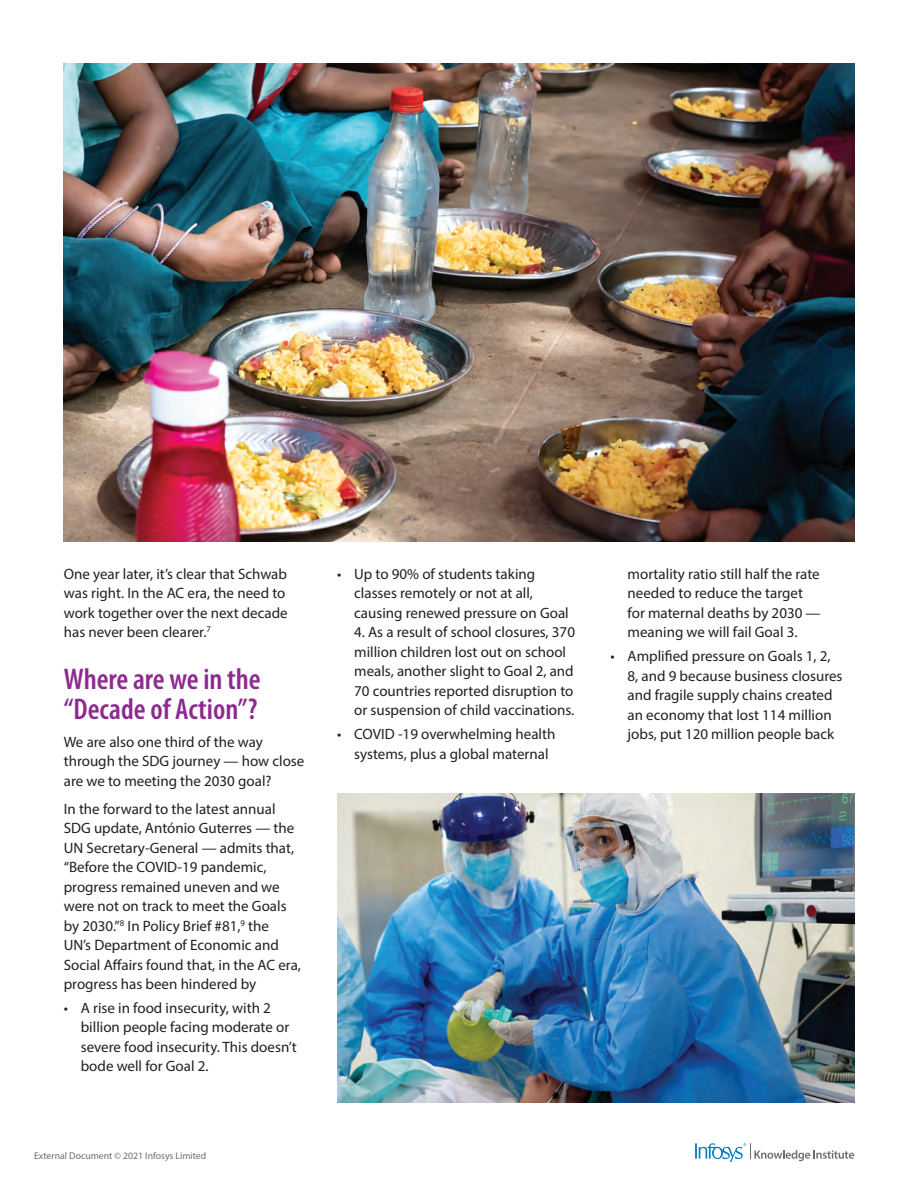
<style>
.page{position:relative;width:918px;height:1188px;background:#fff}
.page>*{position:absolute;margin:0;border:0;box-sizing:border-box;transform-origin:0 0}
.t1{font:600 condensed 30px/30px "Myriad Pro";color:#8c2a90}
.t2{font:15px/19.5px "Myriad Pro";color:#231f20}
.t3{font:9.75px "Myriad Pro";color:#6c6d70}
</style>
<div class="page">
<svg style="left:695px;top:1143px;width:159px;height:19px"></svg>
<img style="left:64px;top:64px;width:790px;height:477px">
<img style="left:337px;top:794px;width:517px;height:309px">
<p class="t2" style="left:64px;top:564px;width:225px">One year later, it’s clear that Schwab was right. In the AC era, the need to work together over the next decade has never been clearer.<sup>7</sup></p>
<h1 class="t1" style="left:64px;top:664px;width:198px">Where are we in the “Decade of Action”?</h1>
<p class="t2" style="left:64px;top:732px;width:242px">We are also one third of the way through the SDG journey — how close are we to meeting the 2030 goal?</p>
<p class="t2" style="left:64px;top:799px;width:239px">In the forward to the latest annual SDG update, António Guterres — the UN Secretary-General — admits that, “Before the COVID-19 pandemic, progress remained uneven and we were not on track to meet the Goals by 2030.”<sup>8</sup> In Policy Brief #81,<sup>9</sup> the<br>UN’s Department of Economic and Social Affairs found that, in the AC era, progress has been hindered by</p>
<p class="t2" style="left:81px;top:998px;width:217px;text-indent:-17px">• A rise in food insecurity, with 2 billion people facing moderate or severe food insecurity. This doesn’t bode well for Goal 2.</p>
<p class="t3" style="left:34px;top:1150px;width:174px">External Document © 2021 Infosys Limited</p>
<p class="t2" style="left:354px;top:564px;width:216px;text-indent:-17px">• Up to 90% of students taking classes remotely or not at all, causing renewed pressure on Goal</p>
<p class="t2" style="left:354px;top:622px;width:222px">4. As a result of school closures, 370 million children lost out on school meals, another slight to Goal 2, and 70 countries reported disruption to or suspension of child vaccinations.</p>
<p class="t2" style="left:354px;top:724px;width:203px;text-indent:-17px">• COVID -19 overwhelming health systems, plus a global maternal</p>
<p class="t2" style="left:628px;top:564px;width:195px">mortality ratio still half the rate needed to reduce the target for maternal deaths by 2030 — meaning we will fail Goal 3.</p>
<p class="t2" style="left:628px;top:646px;width:217px;text-indent:-17px">• Amplified pressure on Goals 1, 2, 8, and 9 because business closures and fragile supply chains created an economy that lost 114 million jobs, put 120 million people back</p>
</div>
